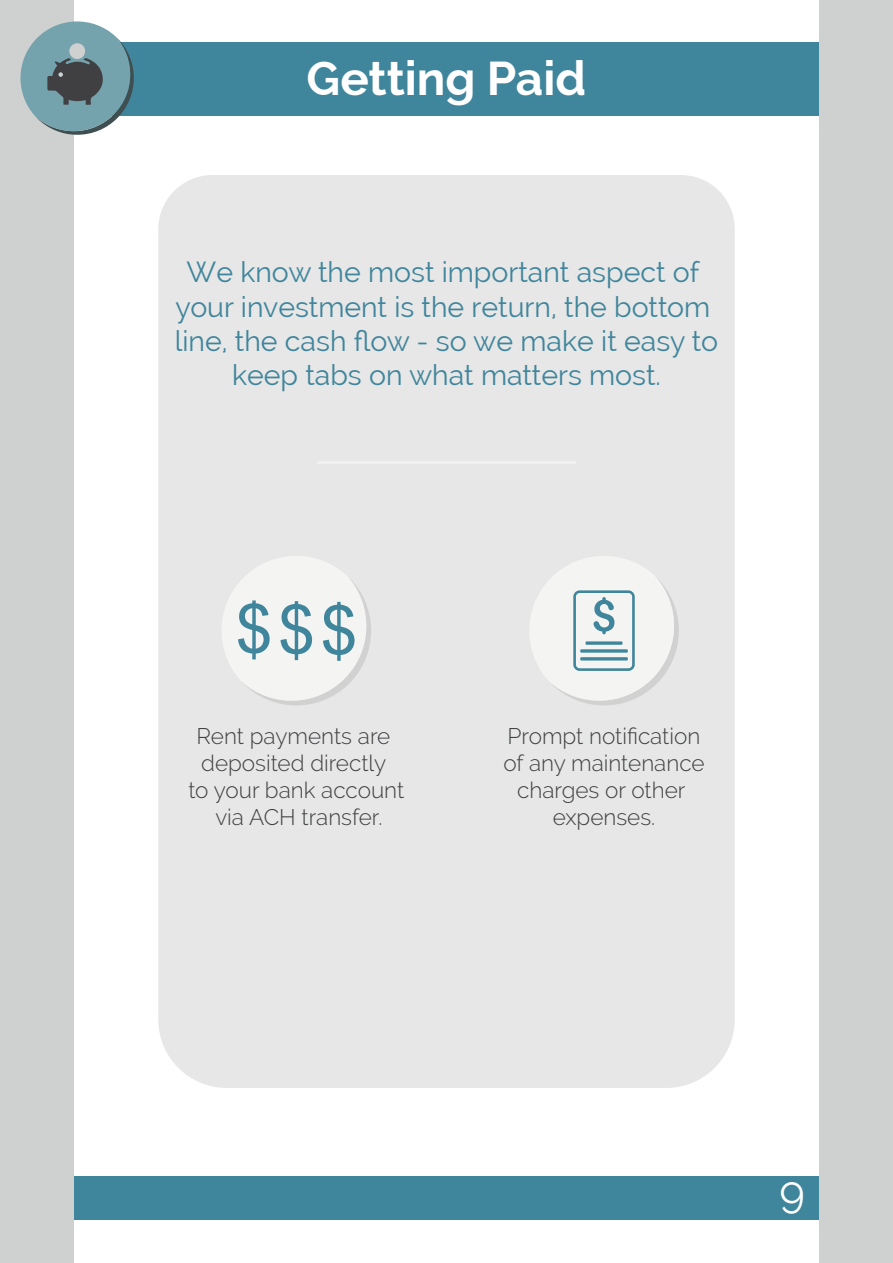
<style>
.page{position:relative;width:893px;height:1263px;background:#cfd0d0}
.page>*{position:absolute;margin:0;border:0;box-sizing:border-box;transform-origin:0 0}
.t1{font:700 47.55px "Raleway";color:#fff}
.t2{font:43.35px "Raleway";color:#fff}
.t3{font:28.5px/34.2px "Raleway";color:#3f859c;text-align:center}
.t4{font:300 22.5px/27px "Raleway";color:#404042;text-align:center}
</style>
<div class="page">
<div style="left:74px;top:0;width:745px;height:1263px;background:#fff"></div>
<div style="left:74px;top:1176px;width:745px;height:44px;background:#3f859c"></div>
<div style="left:158px;top:175px;width:577px;height:913px;background:#e6e7e6"></div>
<div style="left:86px;top:42px;width:733px;height:74px;background:#3f859c"></div>
<svg style="left:20px;top:21px;width:114px;height:114px"></svg>
<hr style="left:317px;top:461px;width:259px;height:3px;background:#fff">
<svg style="left:214px;top:549px;width:164px;height:164px"></svg>
<svg style="left:522px;top:549px;width:164px;height:164px"></svg>
<h1 class="t1" style="left:307px;top:51px;width:281px">Getting Paid</h1>
<p class="t3" style="left:175px;top:255px;width:545px">We know the most important aspect of your investment is the return, the bottom line, the cash flow - so we make it easy to keep tabs on what matters most.</p>
<p class="t4" style="left:188px;top:722px;width:217px">Rent payments are deposited directly<br>to your bank account via ACH transfer.</p>
<p class="t4" style="left:503px;top:722px;width:203px">Prompt notification of any maintenance charges or other expenses.</p>
<h2 class="t2" style="left:779px;top:1166px;width:27px">9</h2>
</div>
